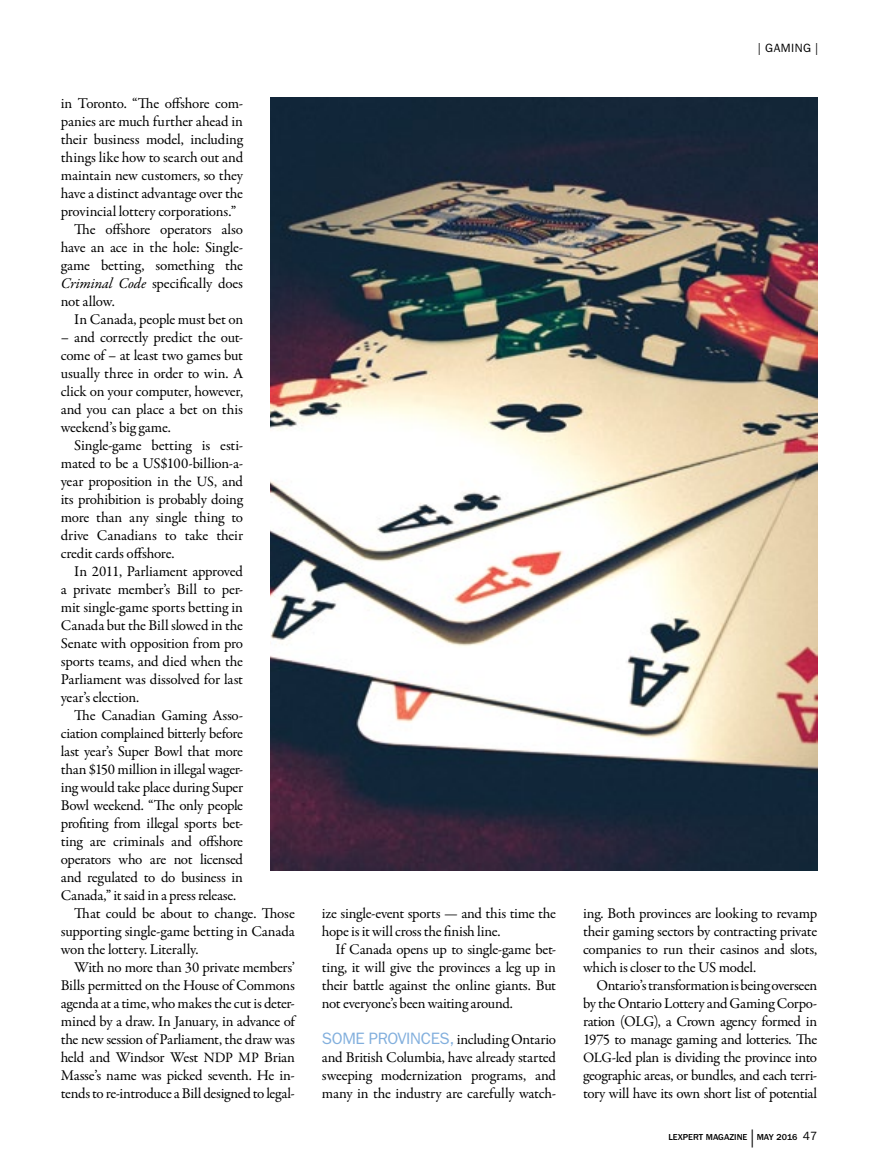
<style>
.page{position:relative;width:878px;height:1175px;background:#fff}
.page>*{position:absolute;margin:0;border:0;box-sizing:border-box;transform-origin:0 0}
.t1{font:15px/18px "Garamond Premr Pro";letter-spacing:-.02em;color:#000;text-align:justify}
.t2{font:12px "ITC Franklin Gothic Std";letter-spacing:.04em;color:#000}
.t3{font:500 9px "ITC Franklin Gothic Std";color:#000}
.s1{font-style:italic}
.s2{font-size:14.4px}
.s3{font-family:"ITC Franklin Gothic Std";font-size:16.5px;color:#82afdd}
.s4{font-size:18px}
.s5{font-weight:400;font-size:12px}
</style>
<div class="page">
<img style="left:270px;top:97px;width:547px;height:773px">
<p class="t1" style="left:61px;top:95px;width:184px">in Toronto. “The offshore com-</p>
<p class="t1" style="left:61px;top:113px;width:184px">panies are much further ahead in</p>
<p class="t1" style="left:61px;top:131px;width:184px">their business model, including</p>
<p class="t1" style="left:61px;top:149px;width:184px">things like how to search out and</p>
<p class="t1" style="left:61px;top:167px;width:184px">maintain new customers, so they</p>
<p class="t1" style="left:61px;top:185px;width:184px">have a distinct advantage over the</p>
<p class="t1" style="left:61px;top:203px;width:177px">provincial lottery corporations.”</p>
<p class="t1" style="left:74px;top:221px;width:170px">The offshore operators also</p>
<p class="t1" style="left:61px;top:239px;width:184px">have an ace in the hole: Single-</p>
<p class="t1" style="left:61px;top:257px;width:184px">game betting, something the</p>
<p class="t1" style="left:61px;top:275px;width:184px"><span class="s1">Criminal Code</span> specifically does</p>
<p class="t1" style="left:61px;top:293px;width:55px">not allow.</p>
<p class="t1" style="left:74px;top:311px;width:170px">In Canada, people must bet on</p>
<p class="t1" style="left:61px;top:329px;width:184px">– and correctly predict the out&shy;come of – at least two games but usually three in order to win. A click on your computer, however, and you can place a bet on this weekend’s big game.</p>
<p class="t1" style="left:61px;top:437px;width:184px;text-indent:14px">Single-game betting is esti&shy;mated to be a US$100-billion-a&shy;year proposition in the <span class="s2">US,</span> and its prohibition is probably doing more than any single thing to drive Canadians to take their credit cards offshore.</p>
<p class="t1" style="left:61px;top:563px;width:184px;text-indent:13px">In 2011, Parliament approved a private member’s Bill to per&shy;mit single-game sports betting in Canada but the Bill slowed in the Senate with opposition from pro sports teams, and died when the Parliament was dissolved for last year’s election.</p>
<p class="t1" style="left:74px;top:707px;width:170px">The Canadian Gaming Asso-</p>
<p class="t1" style="left:61px;top:725px;width:184px">ciation complained bitterly before</p>
<p class="t1" style="left:61px;top:743px;width:184px">last year’s Super Bowl that more</p>
<p class="t1" style="left:61px;top:761px;width:184px">than $150 million in illegal wager-</p>
<p class="t1" style="left:61px;top:779px;width:184px">ing would take place during Super</p>
<p class="t1" style="left:61px;top:797px;width:184px">Bowl weekend. “The only people</p>
<p class="t1" style="left:61px;top:815px;width:184px">profiting from illegal sports bet-</p>
<p class="t1" style="left:61px;top:833px;width:184px">ting are criminals and offshore</p>
<p class="t1" style="left:61px;top:851px;width:184px">operators who are not licensed</p>
<p class="t1" style="left:61px;top:869px;width:184px">and regulated to do business in</p>
<p class="t1" style="left:61px;top:887px;width:177px">Canada,” it said in a press release.</p>
<p class="t1" style="left:74px;top:905px;width:222px">That could be about to change. Those</p>
<p class="t1" style="left:61px;top:923px;width:236px">supporting single-game betting in Canada</p>
<p class="t1" style="left:61px;top:941px;width:139px">won the lottery. Literally.</p>
<p class="t1" style="left:74px;top:959px;width:222px">With no more than 30 private members’</p>
<p class="t1" style="left:61px;top:977px;width:235px">Bills permitted on the House of Commons</p>
<p class="t1" style="left:61px;top:995px;width:235px">agenda at a time, who makes the cut is deter-</p>
<p class="t1" style="left:61px;top:1013px;width:236px">mined by a draw. In January, in advance of</p>
<p class="t1" style="left:61px;top:1031px;width:235px">the new session of Parliament, the draw was</p>
<p class="t1" style="left:61px;top:1049px;width:235px">held and Windsor West <span class="s2">NDP MP</span> Brian</p>
<p class="t1" style="left:61px;top:1067px;width:235px">Masse’s name was picked seventh. He in-</p>
<p class="t1" style="left:61px;top:1085px;width:235px">tends to re-introduce a Bill designed to legal-</p>
<p class="t1" style="left:322px;top:905px;width:235px">ize single-event sports <span class="s2">—</span> and this time the hope is it will cross the finish line.</p>
<p class="t1" style="left:322px;top:941px;width:236px;text-indent:13px">If Canada opens up to single-game bet&shy;ting, it will give the provinces a leg up in their battle against the online giants. But not everyone’s been waiting around.</p>
<p class="t1" style="left:322px;top:1031px;width:236px"><span class="s3">SOME PROVINCES,</span> including Ontario and British Columbia, have already started sweeping modernization programs, and many in the industry are carefully watch-</p>
<p class="t2" style="left:758px;top:41px;width:62px">| GAMING |</p>
<p class="t1" style="left:583px;top:905px;width:236px">ing. Both provinces are looking to revamp their gaming sectors by contracting private companies to run their casinos and slots, which is closer to the US model.</p>
<p class="t1" style="left:583px;top:977px;width:236px;text-indent:14px">Ontario’s transformation is being overseen by the Ontario Lottery and Gaming Corpo&shy;ration (OLG), a Crown agency formed in 1975 to manage gaming and lotteries. The <span class="s2">OLG</span>-led plan is dividing the province into geographic areas, or bundles, and each terri&shy;tory will have its own short list of potential</p>
<p class="t3" style="left:668px;top:1132px;width:150px">LEXPERT MAGAZINE <span class="s4">|</span> MAY 2016 <span class="s5">47</span></p>
</div>
